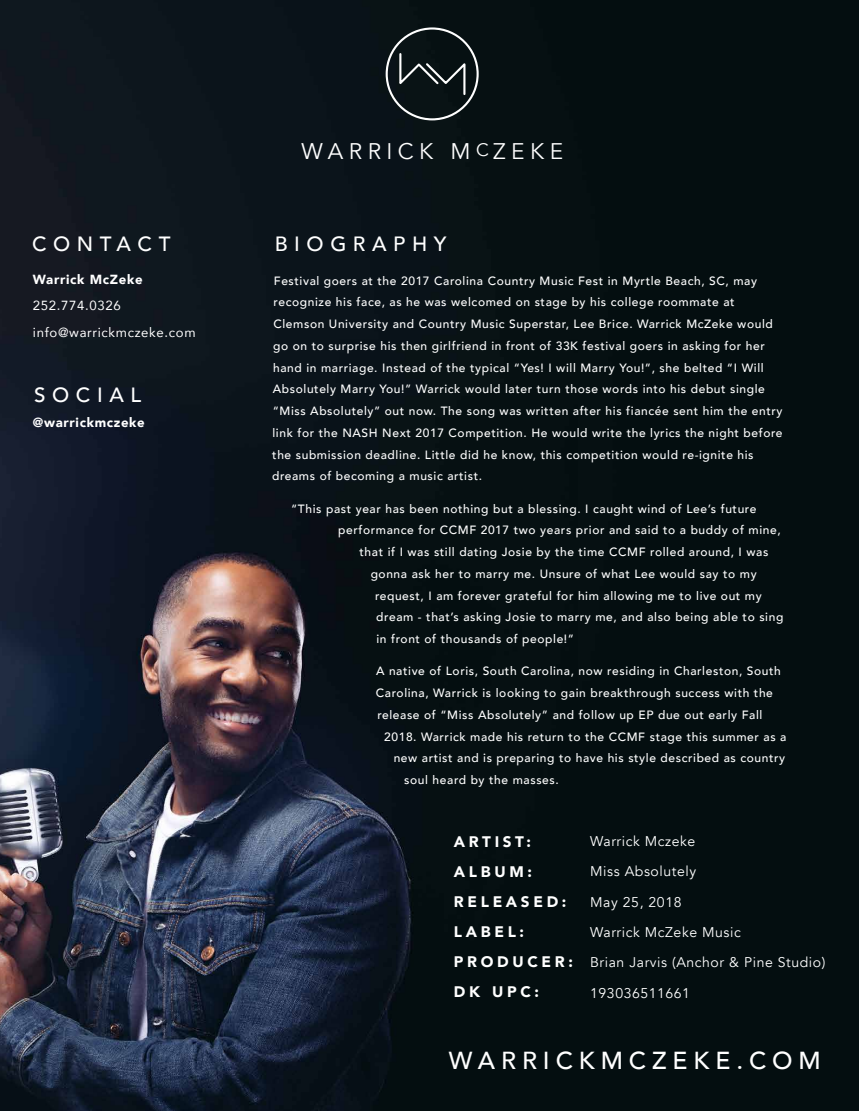
<style>
.page{position:relative;width:859px;height:1111px;background:#fff}
.page>*{position:absolute;margin:0;border:0;box-sizing:border-box;transform-origin:0 0}
.t1{font:500 24.6px "Avenir";letter-spacing:.24em;color:#fff}
.t2{font:22.58px "Avenir";letter-spacing:.24em;color:#fff}
.t3{font:500 20.62px "Avenir";letter-spacing:.32em;color:#fff}
.t4{font:900 15.3px/30.1px "Avenir";letter-spacing:.24em;color:#fff}
.t5{font:14.02px/30.4px "Avenir";letter-spacing:.04em;color:#fff}
.t6{font:13.2px/26.4px "Avenir";letter-spacing:.05em;color:#fff}
.t7{font:900 13.2px "Avenir";letter-spacing:.05em;color:#fff}
.t8{font:500 12px/21.8px "Avenir";letter-spacing:.05em;color:#fff}
.s1{font-size:18.08px}
</style>
<div class="page">
<img style="left:0;top:0;width:858px;height:1111px">
<svg style="left:398px;top:52px;width:68px;height:44px;background:#242d2f"></svg>
<div style="left:385px;top:27px;width:93px;height:93px;border:2px solid #fff;border-radius:50%"></div>
<h3 class="t3" style="left:32px;top:226px;width:140px">CONTACT</h3>
<p class="t7" style="left:33px;top:268px;width:111px">Warrick McZeke</p>
<p class="t6" style="left:33px;top:292px;width:164px">252.774.0326 info@warrickmczeke.com</p>
<h3 class="t3" style="left:34px;top:377px;width:108px">SOCIAL</h3>
<p class="t7" style="left:33px;top:411px;width:113px">@warrickmczeke</p>
<h2 class="t2" style="left:301px;top:137px;width:263px">WARRICK M<span class="s1">C</span>ZEKE</h2>
<h3 class="t3" style="left:274px;top:226px;width:173px">BIOGRAPHY</h3>
<p class="t8" style="left:272px;top:269px;width:512px">Festival goers at the 2017 Carolina Country Music Fest in Myrtle Beach, SC, may recognize his face, as he was welcomed on stage by his college roommate at Clemson University and Country Music Superstar, Lee Brice. Warrick McZeke would go on to surprise his then girlfriend in front of 33K festival goers in asking for her hand in marriage. Instead of the typical “Yes! I will Marry You!”, she belted “I Will Absolutely Marry You!” Warrick would later turn those words into his debut single “Miss Absolutely” out now. The song was written after his fiancée sent him the entry link for the NASH Next 2017 Competition. He would write the lyrics the night before the submission deadline. Little did he know, this competition would re-ignite his dreams of becoming a music artist.</p>
<p class="t8" style="left:291px;top:497px;width:466px">“This past year has been nothing but a blessing. I caught wind of Lee’s future</p>
<p class="t8" style="left:338px;top:519px;width:444px">performance for CCMF 2017 two years prior and said to a buddy of mine,</p>
<p class="t8" style="left:359px;top:540px;width:410px">that if I was still dating Josie by the time CCMF rolled around, I was</p>
<p class="t8" style="left:370px;top:562px;width:387px">gonna ask her to marry me. Unsure of what Lee would say to my</p>
<p class="t8" style="left:375px;top:584px;width:388px">request, I am forever grateful for him allowing me to live out my</p>
<p class="t8" style="left:376px;top:606px;width:408px">dream - that’s asking Josie to marry me, and also being able to sing</p>
<p class="t8" style="left:376px;top:627px;width:199px">in front of thousands of people!”</p>
<p class="t8" style="left:376px;top:660px;width:406px">A native of Loris, South Carolina, now residing in Charleston, South<br>Carolina, Warrick is looking to gain breakthrough success with the release of “Miss Absolutely” and follow up EP due out early Fall</p>
<p class="t8" style="left:384px;top:725px;width:403px">2018. Warrick made his return to the CCMF stage this summer as a</p>
<p class="t8" style="left:393px;top:747px;width:393px">new artist and is preparing to have his style described as country</p>
<p class="t8" style="left:404px;top:768px;width:156px">soul heard by the masses.</p>
<p class="t4" style="left:454px;top:826px;width:120px">ARTIST:<br>ALBUM:<br>RELEASED:<br>LABEL:<br>PRODUCER:<br>DK UPC:</p>
<p class="t5" style="left:590px;top:826px;width:237px">Warrick Mczeke<br>Miss Absolutely<br>May 25, 2018<br>Warrick McZeke Music<br>Brian Jarvis (Anchor &amp; Pine Studio)<br>193036511661</p>
<h1 class="t1" style="left:449px;top:1039px;width:373px">WARRICKMCZEKE.COM</h1>
</div>
